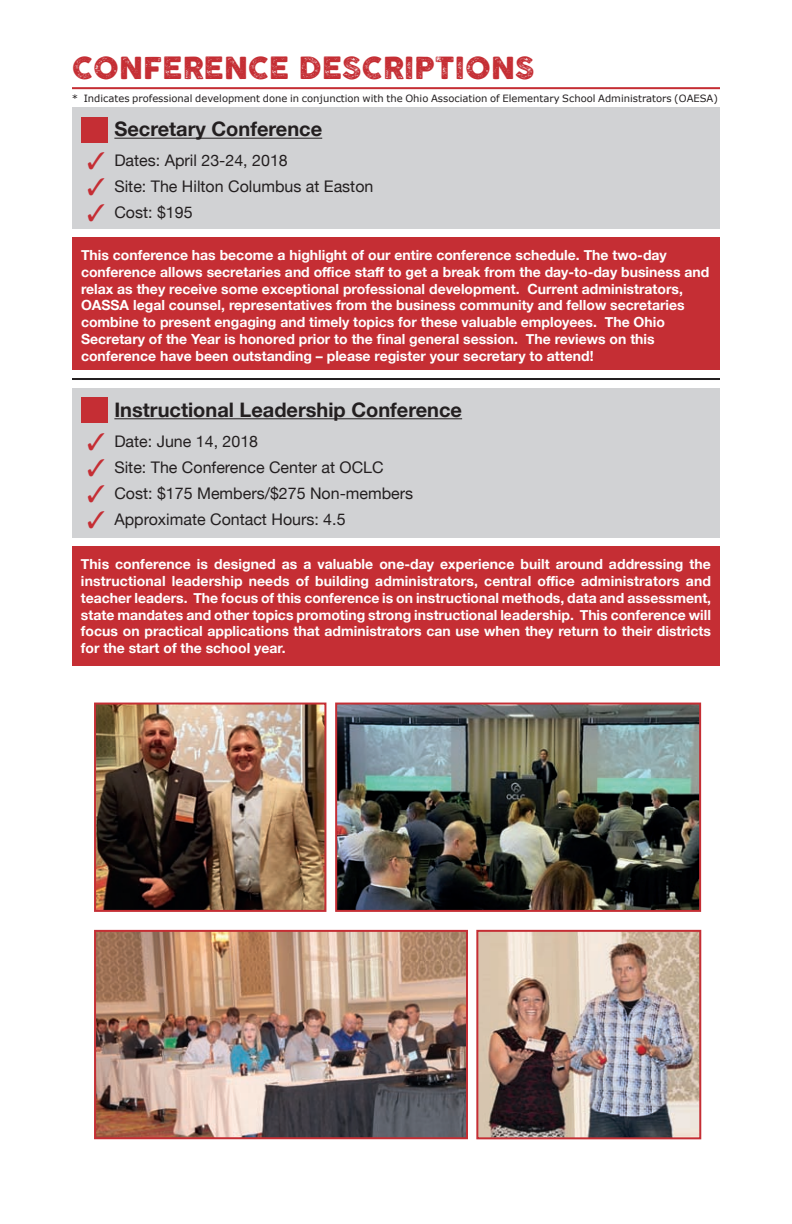
<style>
.page{position:relative;width:792px;height:1224px;background:#fff}
.page>*{position:absolute;margin:0;border:0;box-sizing:border-box;transform-origin:0 0}
.t1{font:30px "COCOGOOSELETTERPRESS";color:#c52e34}
.t2{font:700 20px "Helvetica Neue";color:#231f20}
.t3{font:16px "Helvetica Neue";color:#231f20}
.t4{font:700 14px/16.8px "Helvetica Neue";color:#fff}
.t5{font:10px "Verdana";color:#231f20}
.s1{color:#c52e34}
</style>
<div class="page">
<div style="left:72px;top:237px;width:648px;height:133px;background:#c52e34"></div>
<hr style="left:72px;top:378px;width:648px;height:2px;background:#231f20">
<div style="left:72px;top:547px;width:648px;height:119px;background:#c52e34"></div>
<div style="left:72px;top:108px;width:648px;height:121px;background:#d1d2d4"></div>
<div style="left:81px;top:117px;width:26px;height:26px;background:#c52e34"></div>
<hr style="left:114px;top:138px;width:208px;height:1px;background:#231f20">
<div style="left:72px;top:388px;width:648px;height:150px;background:#d1d2d4"></div>
<div style="left:81px;top:397px;width:26px;height:26px;background:#c52e34"></div>
<hr style="left:114px;top:418px;width:348px;height:1px;background:#231f20">
<hr style="left:72px;top:87px;width:648px;height:2px;background:#c52e34">
<img style="left:97px;top:933px;width:368px;height:203px">
<div style="left:94px;top:930px;width:374px;height:209px;border:2px solid #c52e34"></div>
<img style="left:338px;top:706px;width:360px;height:203px">
<div style="left:335px;top:703px;width:366px;height:209px;border:2px solid #c52e34"></div>
<img style="left:97px;top:706px;width:226px;height:203px">
<div style="left:94px;top:703px;width:232px;height:209px;border:2px solid #c52e34"></div>
<img style="left:479px;top:933px;width:219px;height:203px">
<div style="left:476px;top:930px;width:225px;height:209px;border:2px solid #c52e34"></div>
<h1 class="t1" style="left:72px;top:51px;width:464px">CONFERENCE DESCRIPTIONS</h1>
<p class="t5" style="left:72px;top:92px;width:647px">* Indicates professional development done in conjunction with the Ohio Association of Elementary School Administrators (OAESA)</p>
<h2 class="t2" style="left:114px;top:113px;width:209px">Secretary Conference</h2>
<p class="t3" style="left:87px;top:175px;width:288px"><span class="s1">✓</span> Site: The Hilton Columbus at Easton</p>
<p class="t3" style="left:87px;top:149px;width:202px"><span class="s1">✓</span> Dates: April 23-24, 2018</p>
<p class="t3" style="left:87px;top:201px;width:107px"><span class="s1">✓</span> Cost: $195</p>
<p class="t4" style="left:81px;top:247px;width:630px">This conference has become a highlight of our entire conference schedule. The two-day conference allows secretaries and office staff to get a break from the day-to-day business and relax as they receive some exceptional professional development. Current administrators, OASSA legal counsel, representatives from the business community and fellow secretaries combine to present engaging and timely topics for these valuable employees. The Ohio Secretary of the Year is honored prior to the final general session. The reviews on this conference have been outstanding – please register your secretary to attend!</p>
<h2 class="t2" style="left:114px;top:394px;width:349px">Instructional Leadership Conference</h2>
<p class="t3" style="left:87px;top:456px;width:298px"><span class="s1">✓</span> Site: The Conference Center at OCLC</p>
<p class="t3" style="left:87px;top:430px;width:173px"><span class="s1">✓</span> Date: June 14, 2018</p>
<p class="t3" style="left:87px;top:482px;width:328px"><span class="s1">✓</span> Cost: $175 Members/$275 Non-members</p>
<p class="t3" style="left:87px;top:508px;width:260px"><span class="s1">✓</span> Approximate Contact Hours: 4.5</p>
<p class="t4" style="left:81px;top:556px;width:632px;text-align:justify">This conference is designed as a valuable one-day experience built around addressing the instructional leadership needs of building administrators, central office administrators and teacher leaders. The focus of this conference is on instructional methods, data and assessment, state mandates and other topics promoting strong instructional leadership. This conference will focus on practical applications that administrators can use when they return to their districts for the start of the school year.</p>
</div>
